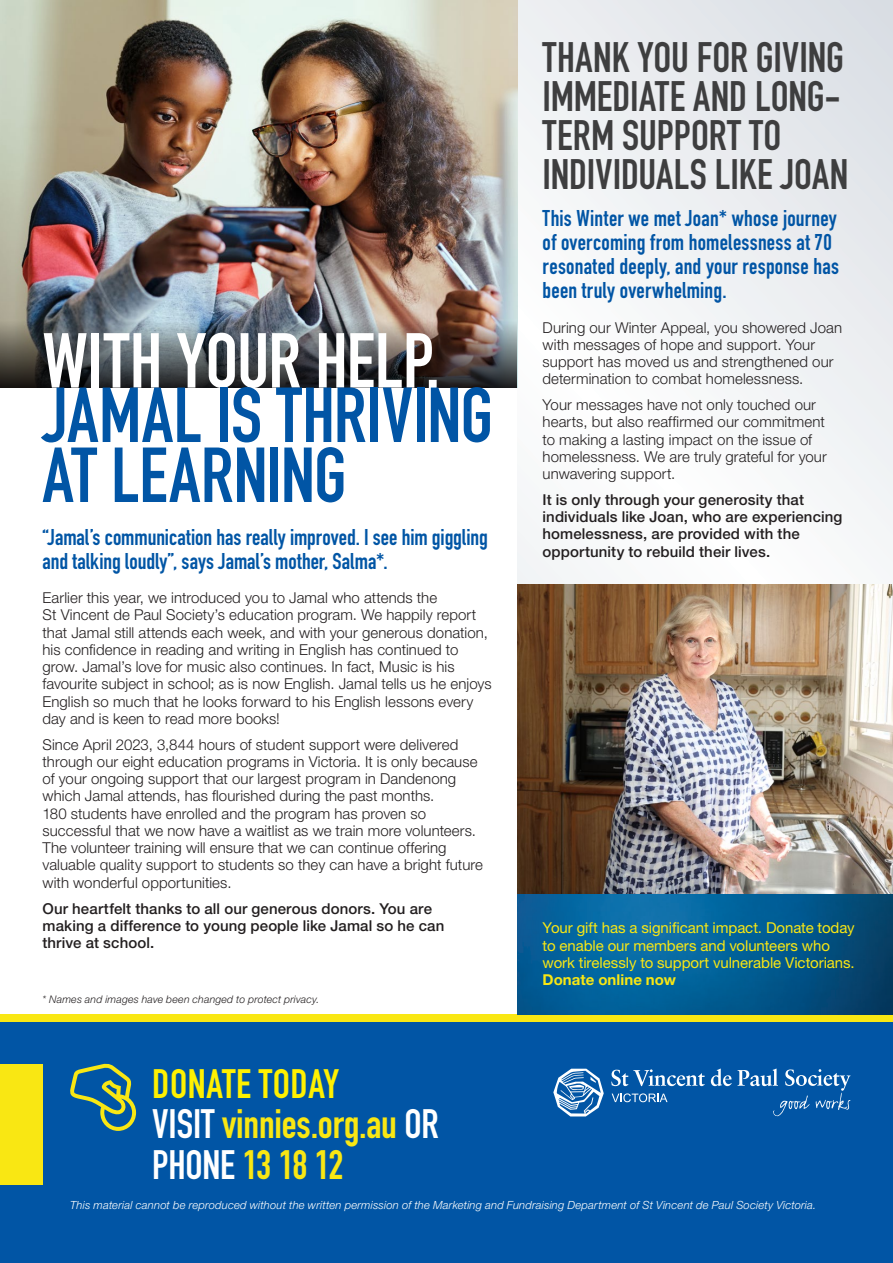
<style>
.page{position:relative;width:893px;height:1263px;background:#fff}
.page>*{position:absolute;margin:0;border:0;box-sizing:border-box;transform-origin:0 0}
.INTRO_para_din_span2{font:700 76.5px/60px "DIN Condensed";color:#0155a5}
.INTRO_para_din_span2-2{font:700 76.5px "DIN Condensed";letter-spacing:-.005em;color:#fff}
.t1{font:700 42px/39px "DIN Condensed";color:#3e3e3f}
.t2{font:700 40.5px/40.5px "DIN Condensed";letter-spacing:-.005em;color:#f9e713}
.INTRO_para_din_span2-3{font:700 22.5px/24px "DIN Condensed";letter-spacing:.005em;color:#0155a5}
.Body{font:300 15px/17.2px "Helvetica Neue LT Std";letter-spacing:.005em;color:#231f20}
.Body-2{font:500 15px/17.2px "Helvetica Neue LT Std";letter-spacing:.005em;color:#231f20}
.Body-3{font:15px/17.2px "Helvetica Neue LT Std";letter-spacing:-.005em;color:#f9e713}
.body{font:italic 300 11.25px "Helvetica Neue LT Std";letter-spacing:.015em;color:#fff}
.VM_caption{font:italic 300 10.5px "Helvetica Neue LT Std";letter-spacing:.02em;color:#231f20}
.s1{color:#fff101}
.s2{color:#fff}
.s3{font-weight:700}
</style>
<div class="page">
<svg style="left:517px;top:0;width:376px;height:585px"></svg>
<div style="left:0;top:1014px;width:893px;height:9px;background:#f9e713"></div>
<img style="left:517px;top:585px;width:376px;height:429px">
<img style="left:0;top:0;width:517px;height:321px">
<img style="left:0;top:321px;width:517px;height:66px">
<div style="left:0;top:1023px;width:893px;height:240px;background:#0155a5"></div>
<div style="left:0;top:1064px;width:43px;height:120px;background:#f9e713"></div>
<svg style="left:553px;top:1069px;width:51px;height:47px"></svg>
<svg style="left:611px;top:1069px;width:94px;height:17px"></svg>
<svg style="left:711px;top:1068px;width:21px;height:18px"></svg>
<svg style="left:738px;top:1068px;width:112px;height:48px"></svg>
<svg style="left:612px;top:1093px;width:56px;height:9px"></svg>
<svg style="left:70px;top:1063px;width:66px;height:68px"></svg>
<p class="INTRO_para_din_span2-2" style="left:43px;top:309px;width:399px">WITH YOUR HELP,</p>
<p class="INTRO_para_din_span2" style="left:43px;top:385px;width:452px">JAMAL IS THRIVING<br>AT LEARNING</p>
<p class="INTRO_para_din_span2-3" style="left:43px;top:525px;width:447px">“Jamal’s communication has really improved. I see him giggling and talking loudly”, says Jamal’s mother, Salma*.</p>
<p class="Body" style="left:43px;top:589px;width:451px">Earlier this year, we introduced you to Jamal who attends the<br>St Vincent de Paul Society’s education program. We happily report that Jamal still attends each week, and with your generous donation, his confidence in reading and writing in English has continued to grow. Jamal’s love for music also continues. In fact, Music is his favourite subject in school; as is now English. Jamal tells us he enjoys English so much that he looks forward to his English lessons every day and is keen to read more books!</p>
<p class="Body" style="left:43px;top:735px;width:442px">Since April 2023, 3,844 hours of student support were delivered through our eight education programs in Victoria. It is only because of your ongoing support that our largest program in Dandenong which Jamal attends, has flourished during the past months.<br>180 students have enrolled and the program has proven so successful that we now have a waitlist as we train more volunteers.<br>The volunteer training will ensure that we can continue offering valuable quality support to students so they can have a bright future with wonderful opportunities.</p>
<p class="Body-2" style="left:43px;top:899px;width:403px">Our heartfelt thanks to all our generous donors. You are making a difference to young people like Jamal so he can thrive at school.</p>
<p class="VM_caption" style="left:43px;top:993px;width:278px">* Names and images have been changed to protect privacy.</p>
<p class="t2" style="left:152px;top:1063px;width:288px"><span class="s1">DONATE TODAY<br></span><span class="s2">VISIT</span> vinnies.org.au <span class="s2">OR<br>PHONE</span> 13 18 12</p>
<p class="t1" style="left:543px;top:38px;width:307px">THANK YOU FOR GIVING<br>IMMEDIATE AND LONG-<br>TERM SUPPORT TO<br>INDIVIDUALS LIKE JOAN</p>
<p class="INTRO_para_din_span2-3" style="left:543px;top:206px;width:298px">This Winter we met Joan* whose journey of overcoming from homelessness at 70 resonated deeply, and your response has been truly overwhelming.</p>
<p class="Body" style="left:543px;top:318px;width:301px">During our Winter Appeal, you showered Joan with messages of hope and support. Your support has moved us and strengthened our determination to combat homelessness.</p>
<p class="Body" style="left:543px;top:396px;width:286px">Your messages have not only touched our hearts, but also reaffirmed our commitment to making a lasting impact on the issue of homelessness. We are truly grateful for your unwavering support.</p>
<p class="Body-2" style="left:543px;top:491px;width:301px">It is only through your generosity that individuals like Joan, who are experiencing homelessness, are provided with the opportunity to rebuild their lives.</p>
<p class="Body-3" style="left:543px;top:919px;width:314px">Your gift has a significant impact. Donate today to enable our members and volunteers who work tirelessly to support vulnerable Victorians.<br><span class="s3">Donate online now</span></p>
<p class="body" style="left:70px;top:1198px;width:748px">This material cannot be reproduced without the written permission of the Marketing and Fundraising Department of St Vincent de Paul Society Victoria.</p>
</div>
